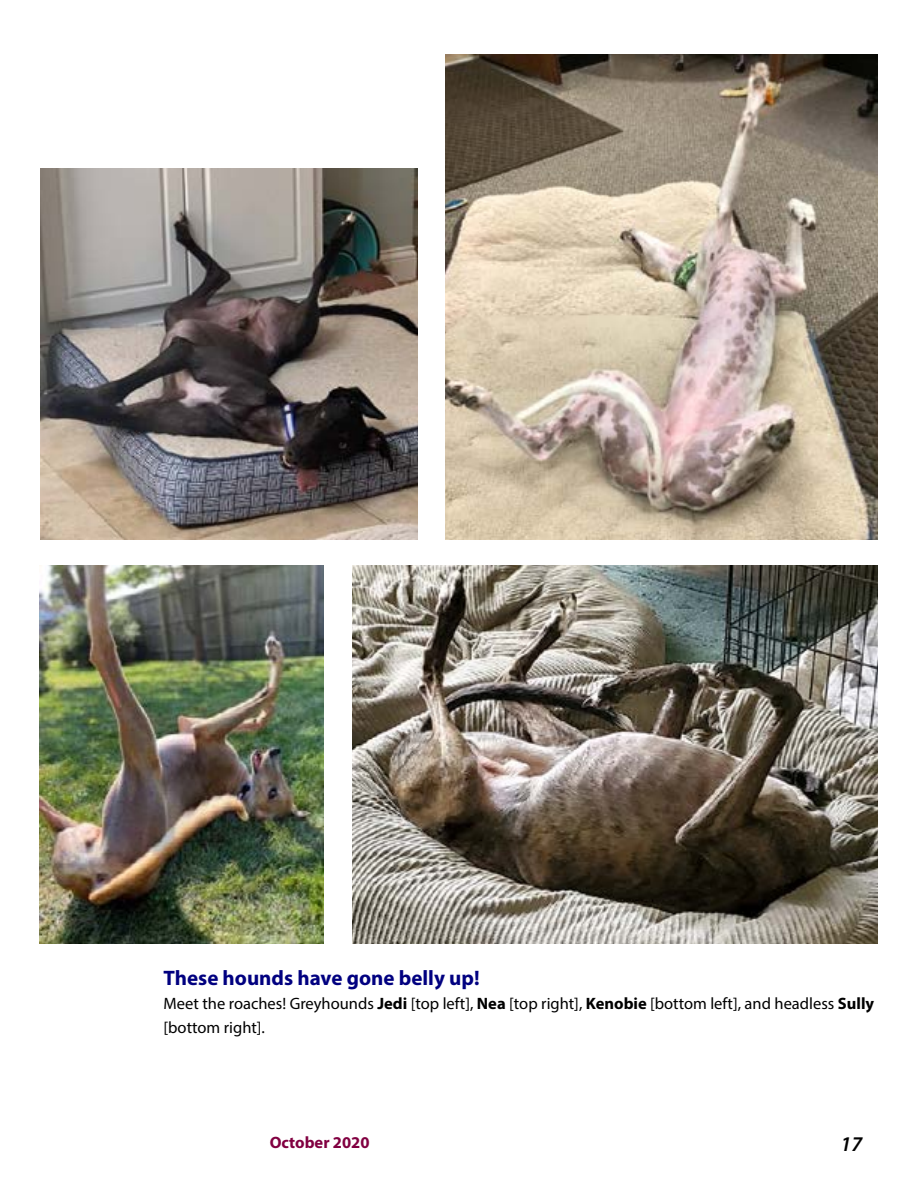
<style>
.page{position:relative;width:918px;height:1188px;background:#fff}
.page>*{position:absolute;margin:0;border:0;box-sizing:border-box;transform-origin:0 0}
.t1{font:700 21px "Myriad Pro";color:#010080}
.t2{font:italic 600 21px "Myriad Pro";color:#000}
.t3{font:16.5px/24px "Myriad Pro";color:#000}
.t4{font:700 16.5px "Myriad Pro";color:#810041}
.s1{font-weight:700}
</style>
<div class="page">
<img style="left:40px;top:168px;width:377px;height:372px">
<img style="left:352px;top:566px;width:526px;height:378px">
<img style="left:40px;top:566px;width:284px;height:378px">
<img style="left:446px;top:54px;width:432px;height:486px">
<p class="t1" style="left:164px;top:964px;width:318px">These hounds have gone belly up!</p>
<p class="t3" style="left:164px;top:991px;width:712px">Meet the roaches! Greyhounds <span class="s1">Jedi</span> [top left], <span class="s1">Nea</span> [top right], <span class="s1">Kenobie</span> [bottom left], and headless <span class="s1">Sully </span>[bottom right].</p>
<p class="t4" style="left:270px;top:1132px;width:101px">October 2020</p>
<p class="t2" style="left:841px;top:1131px;width:23px">17</p>
</div>
